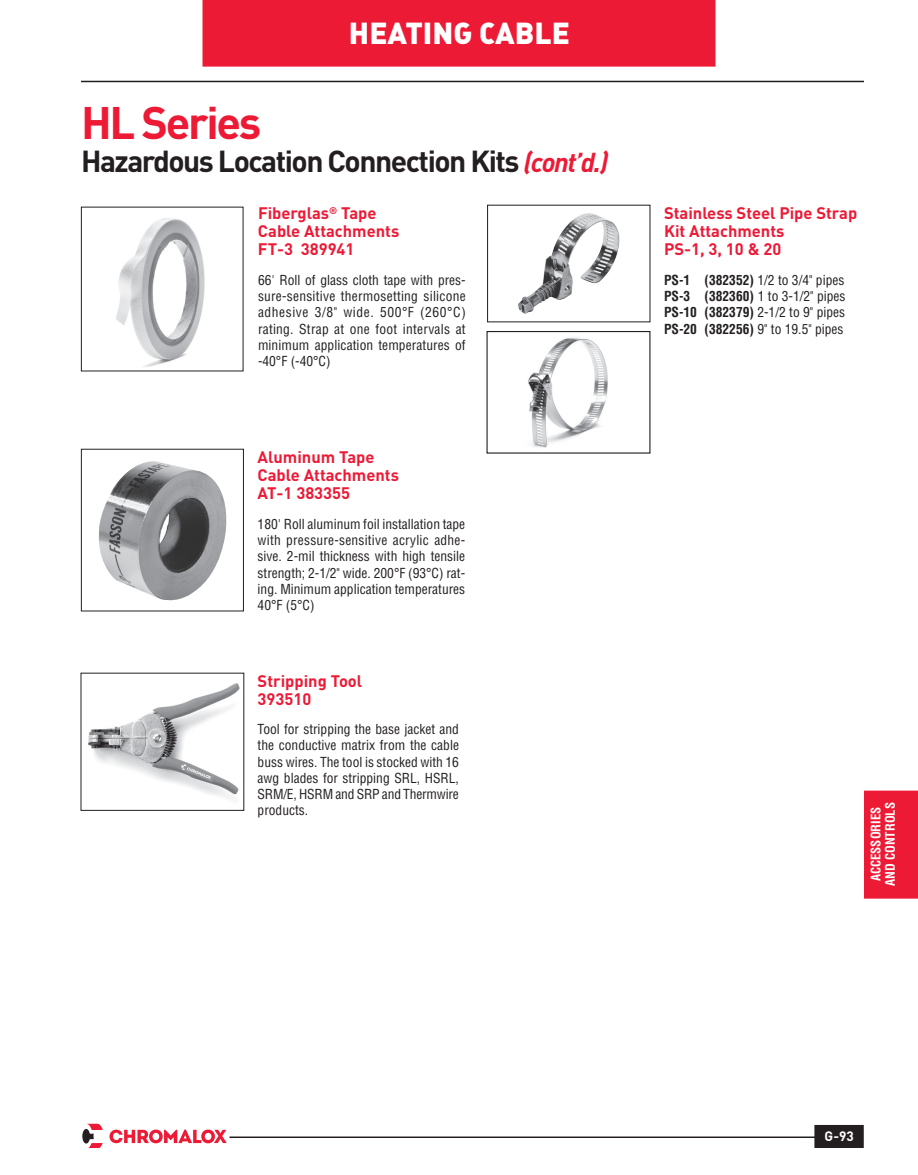
<style>
.page{position:relative;width:918px;height:1175px;background:#fff}
.page>*{position:absolute;margin:0;border:0;box-sizing:border-box;transform-origin:0 0}
.t1{font:700 45px "DIN";letter-spacing:-.05em;color:#ed1a36}
.t2{font:700 30px "DIN";letter-spacing:-.05em;color:#231f20}
.t3{font:30px "DIN Black Alternate";color:#fff}
.t4{font:700 16.5px/18px "DIN";color:#ed1a36}
.t5{font:condensed 13.5px/16.2px "Helvetica";color:#231f20;text-align:justify}
.t6{font:700 13.5px "DIN";color:#fff}
.t7{font:700 condensed 12.75px/14.2px "Helvetica";color:#fff;text-align:center}
.s1{font-style:italic;font-size:27px;color:#ed1a36}
.s2{font-weight:700}
</style>
<div class="page">
<div style="left:815px;top:1125px;width:48px;height:22px;background:#231f20"></div>
<div style="left:814px;top:1124px;width:50px;height:24px;border:2px solid #231f20"></div>
<hr style="left:81px;top:81px;width:783px;height:1px;background:#231f20">
<hr style="left:230px;top:1136px;width:588px;height:2px;background:#231f20">
<div style="left:202px;top:0;width:514px;height:67px;background:#ed1a36"></div>
<div style="left:864px;top:790px;width:54px;height:108px;background:#ed1a36"></div>
<svg style="left:109px;top:1129px;width:117px;height:15px"></svg>
<svg style="left:82px;top:1123px;width:21px;height:24px"></svg>
<div style="left:81px;top:449px;width:163px;height:162px;border:1px solid #231f20"></div>
<img style="left:88px;top:683px;width:152px;height:117px">
<img style="left:98px;top:206px;width:119px;height:166px">
<img style="left:518px;top:213px;width:102px;height:101px">
<img style="left:99px;top:461px;width:128px;height:140px">
<img style="left:528px;top:337px;width:80px;height:111px">
<h2 class="t3" style="left:349px;top:13px;width:223px">HEATING CABLE</h2>
<h1 class="t1" style="left:81px;top:93px;width:182px">HL Series</h1>
<h2 class="t2" style="left:81px;top:142px;width:529px">Hazardous Location Connection Kits <span class="s1">(cont’d.)</span></h2>
<p class="t4" style="left:258px;top:204px;width:143px">Fiberglas<sup>®</sup> Tape<br>Cable Attachments<br>FT-3 389941</p>
<p class="t5" style="left:258px;top:272px;width:209px">66' Roll of glass cloth tape with pres&shy;sure-sensitive thermosetting silicone adhesive 3/8" wide. 500°F (260°C) rating. Strap at one foot intervals at minimum application temperatures of -40°F (-40°C)</p>
<p class="t4" style="left:258px;top:447px;width:143px">Aluminum Tape<br>Cable Attachments<br>AT-1 383355</p>
<p class="t5" style="left:258px;top:516px;width:209px">180' Roll aluminum foil installation tape with pressure-sensitive acrylic adhe&shy;sive. 2-mil thickness with high tensile strength; 2-1/2" wide. 200°F (93°C) rat&shy;ing. Minimum application temperatures 40°F (5°C)</p>
<p class="t4" style="left:258px;top:671px;width:106px">Stripping Tool<br>393510</p>
<p class="t5" style="left:258px;top:721px;width:203px">Tool for stripping the base jacket and the conductive matrix from the cable buss wires. The tool is stocked with 16 awg blades for stripping SRL, HSRL, SRM/E, HSRM and SRP and Thermwire products.</p>
<p class="t4" style="left:664px;top:204px;width:195px">Stainless Steel Pipe Strap<br>Kit Attachments<br>PS-1, 3, 10 &amp; 20</p>
<p class="t5" style="left:664px;top:272px;width:183px"><span class="s2">PS-1 (382352)</span> 1/2 to 3/4" pipes <span class="s2">PS-3 (382360)</span> 1 to 3-1/2" pipes <span class="s2">PS-10 (382379)</span> 2-1/2 to 9" pipes <span class="s2">PS-20 (382256)</span> 9" to 19.5" pipes</p>
<p class="t7" style="left:869px;top:886px;width:85px;rotate:-90deg">ACCESSORIES<br>AND CONTROLS</p>
<p class="t6" style="left:825px;top:1127px;width:31px">G-93</p>
</div>
